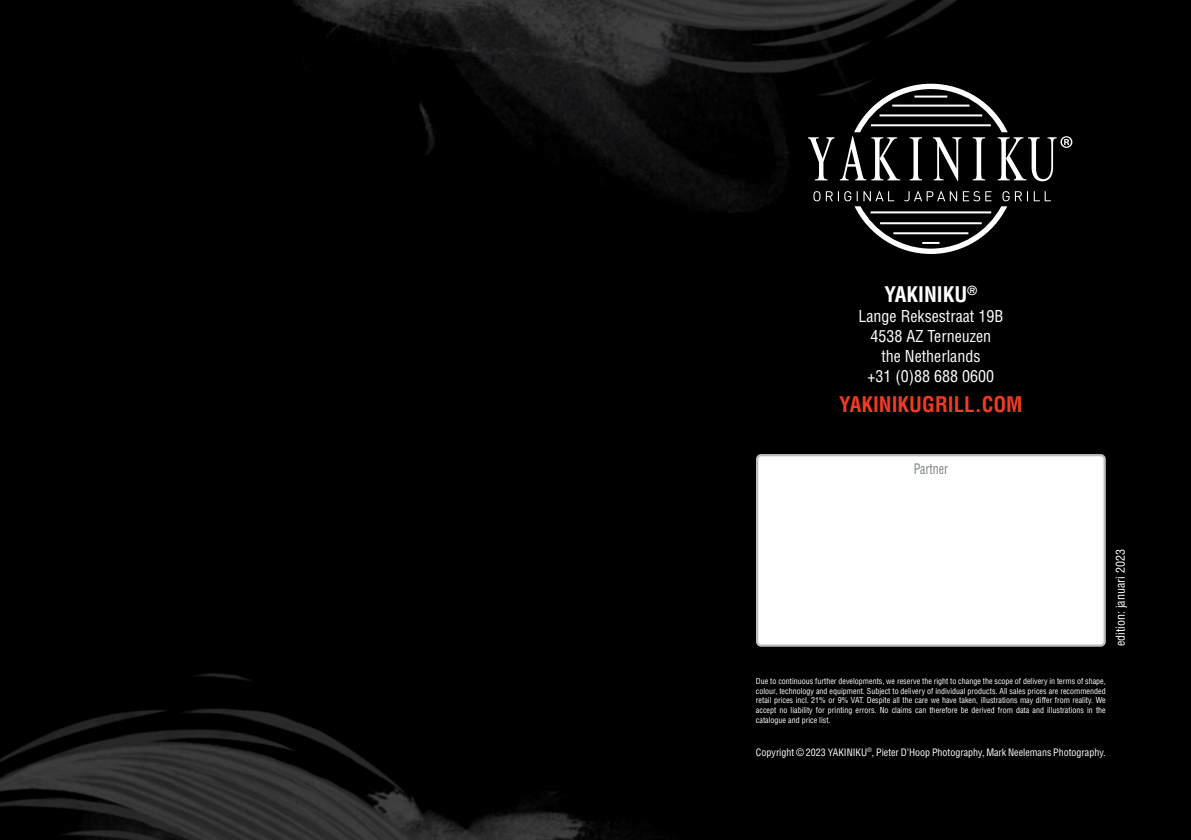
<style>
.page{position:relative;width:1191px;height:840px;background:#fff}
.page>*{position:absolute;margin:0;border:0;box-sizing:border-box;transform-origin:0 0}
.t1{font:700 condensed 21px "Helvetica LT Std";color:#ef3b23}
.t2{font:700 condensed 21px "Helvetica LT Std";color:#fff}
.t3{font:condensed 16px/20px "Helvetica LT Std";color:#fff;text-align:center}
.t4{font:condensed 14px "Helvetica LT Std";color:#65696c;scale:.85 1}
.t5{font:condensed 12px "Helvetica LT Std";color:#fff}
.t6{font:condensed 10px "Helvetica LT Std";color:#fff}
.t7{font:condensed 8px/9.6px "Helvetica LT Std";color:#fff;text-align:justify}
</style>
<div class="page">
<div style="left:0;top:0;width:1191px;height:839px;background:#000"></div>
<img style="left:616px;top:167px;width:169px;height:46px">
<img style="left:0;top:673px;width:598px;height:166px">
<img style="left:293px;top:0;width:664px;height:167px">
<svg style="left:808px;top:84px;width:264px;height:170px"></svg>
<div style="left:757px;top:455px;width:347px;height:190px;background:#fff;border-radius:4px"></div>
<div style="left:756px;top:454px;width:349px;height:192px;border:2px solid #bcbec0;border-radius:4px"></div>
<h1 class="t2" style="left:884px;top:281px;width:95px">YAKINIKU<sup>®</sup></h1>
<h2 class="t3" style="left:858px;top:306px;width:146px">Lange Reksestraat 19B<br>4538 AZ Terneuzen<br>the Netherlands<br>+31 (0)88 688 0600</h2>
<h1 class="t1" style="left:839px;top:391px;width:185px">YAKINIKUGRILL.COM</h1>
<h3 class="t4" style="left:913px;top:459px;width:42px">Partner</h3>
<h3 class="t5" style="left:1112px;top:646px;width:98px;rotate:-90deg">edition: januari 2023</h3>
<p class="t7" style="left:756px;top:676px;width:351px">Due to continuous further developments, we reserve the right to change the scope of delivery in terms of shape, colour, technology and equipment. Subject to delivery of individual products. All sales prices are recommended retail prices incl. 21% or 9% VAT. Despite all the care we have taken, illustrations may differ from reality. We accept no liability for printing errors. No claims can therefore be derived from data and illustrations in the catalogue and price list.</p>
<p class="t6" style="left:756px;top:745px;width:351px">Copyright © 2023 YAKINIKU<sup>®</sup>, Pieter D’Hoop Photography, Mark Neelemans Photography.</p>
</div>
